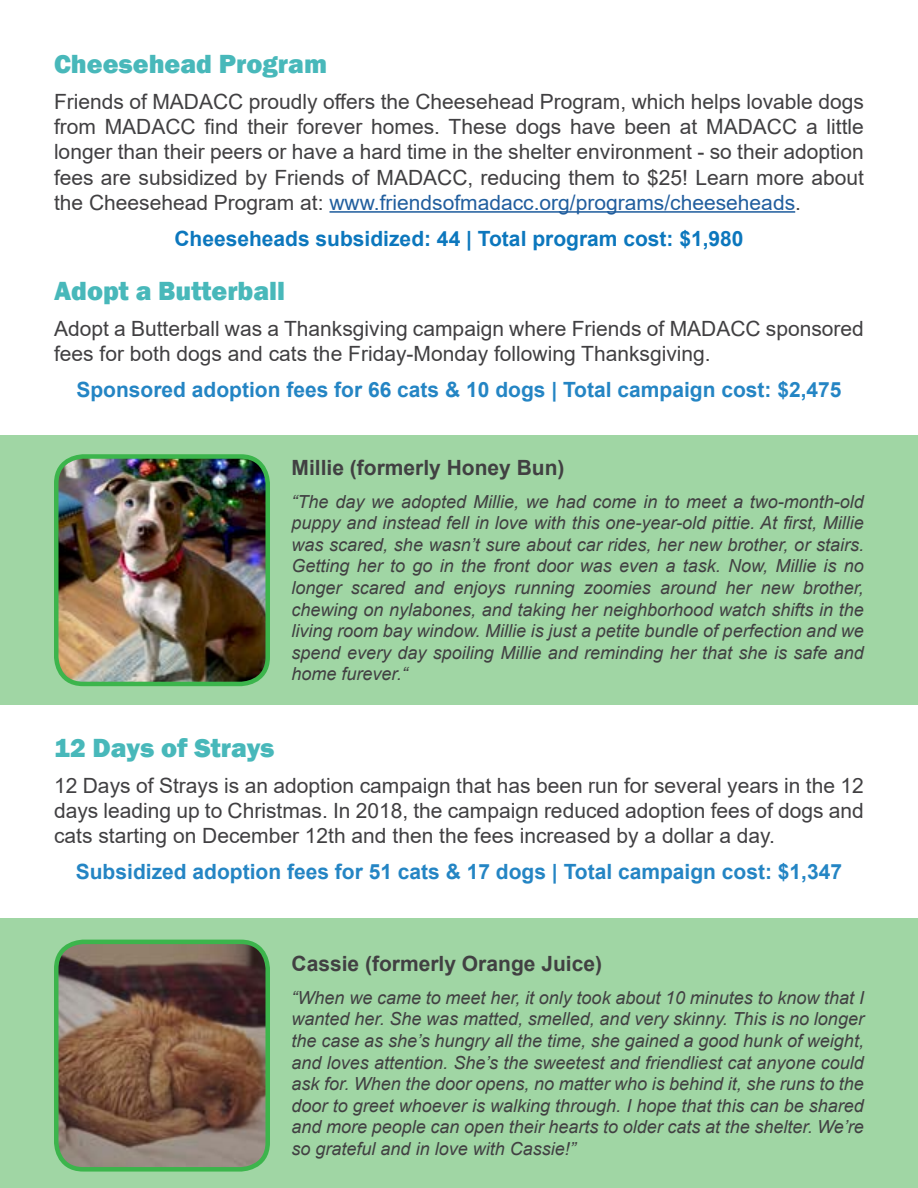
<style>
.page{position:relative;width:918px;height:1188px;background:#fff}
.page>*{position:absolute;margin:0;border:0;box-sizing:border-box;transform-origin:0 0}
.t1{font:800 27px "Franklin Gothic";color:#48b8ba}
.t2{font:21px/25.2px "Arial";color:#414042;text-align:justify}
.t3{font:700 21px "Arial";color:#2485c4}
.t4{font:700 21px "Arial";color:#414042}
.t5{font:700 21px "Arial";color:#0c77bd}
.t6{font:italic 18px/21.6px "Arial";color:#414042;text-align:justify}
.s1{color:#215e9e}
</style>
<div class="page">
<hr style="left:330px;top:211px;width:465px;height:2px;background:#215e9e">
<div style="left:0;top:435px;width:918px;height:270px;background:#a0d6a4"></div>
<img style="left:59px;top:459px;width:209px;height:225px">
<div style="left:54px;top:454px;width:216px;height:232px;border:4px solid #3cb54c;border-radius:27px"></div>
<div style="left:0;top:918px;width:918px;height:270px;background:#a0d6a4"></div>
<img style="left:56px;top:943px;width:209px;height:224px">
<div style="left:54px;top:940px;width:216px;height:232px;border:4px solid #3cb54c;border-radius:27px"></div>
<h1 class="t1" style="left:54px;top:46px;width:275px">Cheesehead Program</h1>
<p class="t2" style="left:54px;top:89px;width:811px">Friends of MADACC proudly offers the Cheesehead Program, which helps lovable dogs from MADACC find their forever homes. These dogs have been at MADACC a little longer than their peers or have a hard time in the shelter environment - so their adoption fees are subsidized by Friends of MADACC, reducing them to $25! Learn more about the Cheesehead Program at: <span class="s1">www.friendsofmadacc.org/programs/cheeseheads</span>.</p>
<p class="t5" style="left:174px;top:224px;width:571px">Cheeseheads subsidized: 44 | Total program cost: $1,980</p>
<h1 class="t1" style="left:54px;top:273px;width:233px">Adopt a Butterball</h1>
<p class="t2" style="left:54px;top:316px;width:811px">Adopt a Butterball was a Thanksgiving campaign where Friends of MADACC sponsored fees for both dogs and cats the Friday-Monday following Thanksgiving.</p>
<p class="t3" style="left:76px;top:375px;width:767px">Sponsored adoption fees for 66 cats &amp; 10 dogs | Total campaign cost: $2,475</p>
<p class="t4" style="left:292px;top:453px;width:275px">Millie (formerly Honey Bun)</p>
<p class="t6" style="left:292px;top:491px;width:574px">“The day we adopted Millie, we had come in to meet a two-month-old puppy and instead fell in love with this one-year-old pittie. At first, Millie was scared, she wasn’t sure about car rides, her new brother, or stairs.<br>Getting her to go in the front door was even a task. Now, Millie is no longer scared and enjoys running zoomies around her new brother, chewing on nylabones, and taking her neighborhood watch shifts in the living room bay window. Millie is just a petite bundle of perfection and we spend every day spoiling Millie and reminding her that she is safe and home furever.“</p>
<h1 class="t1" style="left:54px;top:730px;width:222px">12 Days of Strays</h1>
<p class="t2" style="left:54px;top:773px;width:811px">12 Days of Strays is an adoption campaign that has been run for several years in the 12 days leading up to Christmas. In 2018, the campaign reduced adoption fees of dogs and cats starting on December 12th and then the fees increased by a dollar a day.</p>
<p class="t3" style="left:76px;top:857px;width:768px">Subsidized adoption fees for 51 cats &amp; 17 dogs | Total campaign cost: $1,347</p>
<p class="t4" style="left:292px;top:949px;width:312px">Cassie (formerly Orange Juice)</p>
<p class="t6" style="left:292px;top:987px;width:574px">“When we came to meet her, it only took about 10 minutes to know that I wanted her. She was matted, smelled, and very skinny. This is no longer the case as she’s hungry all the time, she gained a good hunk of weight, and loves attention. She’s the sweetest and friendliest cat anyone could ask for. When the door opens, no matter who is behind it, she runs to the door to greet whoever is walking through. I hope that this can be shared and more people can open their hearts to older cats at the shelter. We’re so grateful and in love with Cassie!”</p>
</div>
